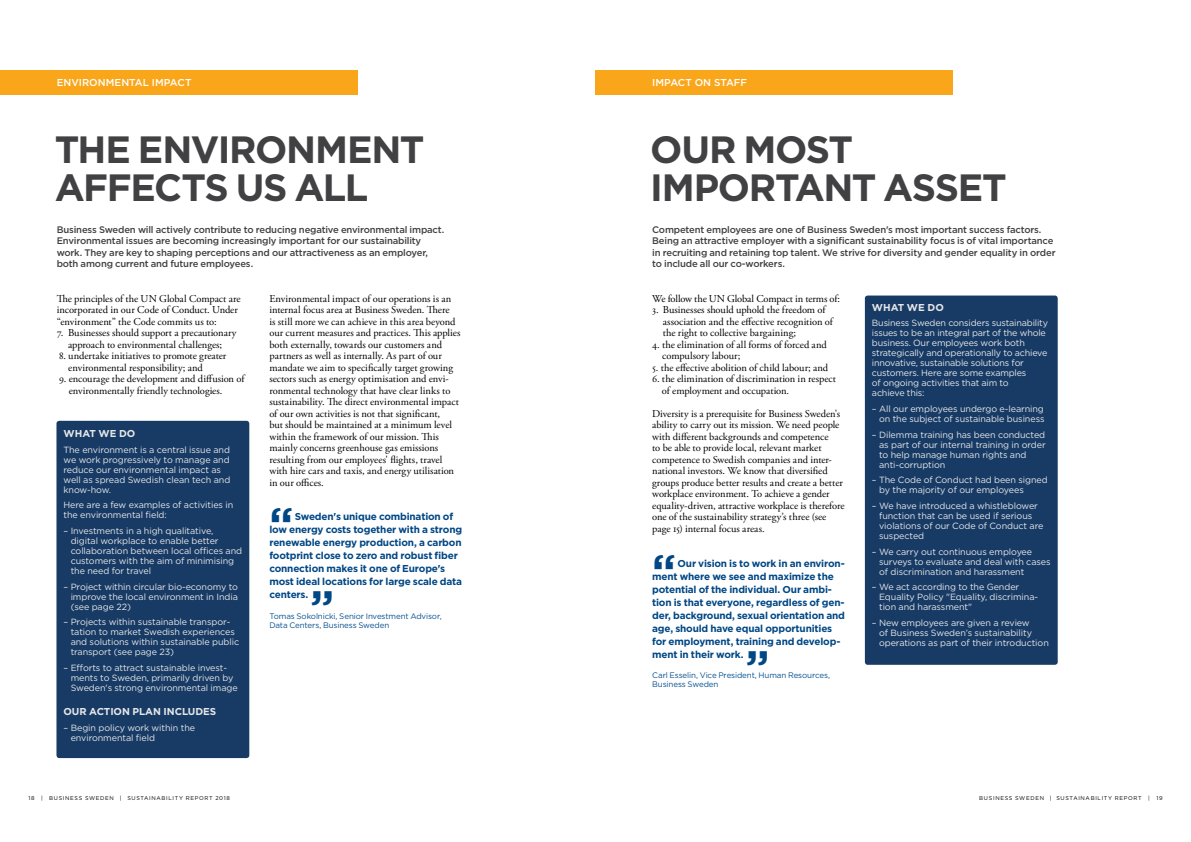
<style>
.page{position:relative;width:1191px;height:842px;background:#fff}
.page>*{position:absolute;margin:0;border:0;box-sizing:border-box;transform-origin:0 0}
.t1{font:700 44px "Gotham";color:#004785}
.t2{font:700 38px/38px "Gotham";letter-spacing:-.035em;color:#414042}
.t3{font:10.5px/11.5px "Adobe Garamond Pro";color:#000}
.t4{font:10.5px "Adobe Garamond Pro";letter-spacing:-.02em;color:#000}
.t5{font:700 10px/13px "Gotham";letter-spacing:-.02em;color:#004785}
.t6{font:700 10px "Gotham";letter-spacing:-.01em;color:#e6e7e8}
.t7{font:500 10px "Gotham";color:#fff}
.t8{font:500 9.5px/11.5px "Gotham";letter-spacing:-.02em;color:#414042}
.t9{font:9px/10px "Gotham";letter-spacing:-.01em;color:#e6e7e8}
.t10{font:8px/9px "Gotham";letter-spacing:-.015em;color:#07518e}
.t11{font:5.5px "Gotham";letter-spacing:.12em;color:#000}
</style>
<div class="page">
<div style="left:57px;top:71px;width:300px;height:24px;background:#faa61a"></div>
<div style="left:0;top:71px;width:57px;height:24px;background:#faa61a"></div>
<div style="left:56px;top:421px;width:193px;height:337px;background:#183b66;border-radius:3px"></div>
<div style="left:865px;top:296px;width:192px;height:369px;background:#183b66;border-radius:3px"></div>
<div style="left:652px;top:71px;width:300px;height:24px;background:#faa61a"></div>
<div style="left:595px;top:71px;width:57px;height:24px;background:#faa61a"></div>
<p class="t7" style="left:57px;top:76px;width:136px">ENVIRONMENTAL IMPACT</p>
<p class="t7" style="left:652px;top:76px;width:96px">IMPACT ON STAFF</p>
<h2 class="t2" style="left:55px;top:130px;width:371px">THE ENVIRONMENT<br>AFFECTS US ALL</h2>
<h2 class="t2" style="left:650px;top:130px;width:358px">OUR MOST<br>IMPORTANT ASSET</h2>
<p class="t8" style="left:652px;top:224px;width:405px">Competent employees are one of Business Sweden's most important success factors.<br>Being an attractive employer with a significant sustainability focus is of vital importance in recruiting and retaining top talent. We strive for diversity and gender equality in order to include all our co-workers.</p>
<p class="t6" style="left:872px;top:300px;width:73px">WHAT WE DO</p>
<p class="t9" style="left:872px;top:318px;width:178px">Business Sweden considers sustainability issues to be an integral part of the whole business. Our employees work both strategically and operationally to achieve innovative, sustainable solutions for customers. Here are some examples<br>of ongoing activities that aim to<br>achieve this:</p>
<p class="t9" style="left:872px;top:404px;width:174px;text-align:right">– All our employees undergo e-learning on the subject of sustainable business</p>
<p class="t9" style="left:879px;top:429px;width:168px;text-indent:-7px">– Dilemma training has been conducted as part of our internal training in order to help manage human rights and anti-corruption</p>
<p class="t9" style="left:879px;top:475px;width:170px;text-indent:-7px">– The Code of Conduct had been signed by the majority of our employees</p>
<p class="t9" style="left:879px;top:501px;width:166px;text-indent:-7px">– We have introduced a whistleblower function that can be used if serious violations of our Code of Conduct are suspected</p>
<p class="t9" style="left:879px;top:546px;width:173px;text-indent:-7px">– We carry out continuous employee surveys to evaluate and deal with cases of discrimination and harassment</p>
<p class="t9" style="left:879px;top:582px;width:160px;text-indent:-7px">– We act according to the Gender<br>Equality Policy "Equality, discrimina&shy;tion and harassment"</p>
<p class="t9" style="left:879px;top:618px;width:171px;text-indent:-7px">– New employees are given a review<br>of Business Sweden’s sustainability operations as part of their introduction</p>
<p class="t8" style="left:57px;top:224px;width:389px">Business Sweden will actively contribute to reducing negative environmental impact.<br>Environmental issues are becoming increasingly important for our sustainability work. They are key to shaping perceptions and our attractiveness as an employer, both among current and future employees.</p>
<p class="t3" style="left:269px;top:293px;width:192px">Environmental impact of our operations is an internal focus area at Business Sweden. There<br>is still more we can achieve in this area beyond our current measures and practices. This applies both externally, towards our customers and partners as well as internally. As part of our mandate we aim to specifically target growing sectors such as energy optimisation and envi&shy;ronmental technology that have clear links to sustainability. The direct environmental impact of our own activities is not that significant,<br>but should be maintained at a minimum level within the framework of our mission. This mainly concerns greenhouse gas emissions resulting from our employees' flights, travel with hire cars and taxis, and energy utilisation in our offices.</p>
<p class="t4" style="left:652px;top:292px;width:189px">We follow the UN Global Compact in terms of:</p>
<p class="t3" style="left:57px;top:293px;width:185px">The principles of the UN Global Compact are incorporated in our Code of Conduct. Under “environment” the Code commits us to:</p>
<p class="t3" style="left:57px;top:328px;width:181px;text-align:center">7. Businesses should support a precautionary approach to environmental challenges;</p>
<p class="t3" style="left:68px;top:351px;width:160px;text-indent:-9px">8. undertake initiatives to promote greater environmental responsibility; and</p>
<p class="t3" style="left:69px;top:374px;width:177px;text-indent:-10px">9. encourage the development and diffusion of environmentally friendly technologies.</p>
<p class="t3" style="left:663px;top:305px;width:171px;text-indent:-11px">3. Businesses should uphold the freedom of association and the effective recognition of the right to collective bargaining;</p>
<p class="t3" style="left:662px;top:339px;width:166px;text-indent:-10px">4. the elimination of all forms of forced and compulsory labour;</p>
<p class="t3" style="left:652px;top:362px;width:178px">5. the effective abolition of child labour; and</p>
<p class="t3" style="left:662px;top:374px;width:176px;text-indent:-10px">6. the elimination of discrimination in respect of employment and occupation.</p>
<p class="t3" style="left:652px;top:408px;width:194px">Diversity is a prerequisite for Business Sweden's ability to carry out its mission. We need people with different backgrounds and competence<br>to be able to provide local, relevant market competence to Swedish companies and inter&shy;national investors. We know that diversified groups produce better results and create a better workplace environment. To achieve a gender equality-driven, attractive workplace is therefore one of the sustainability strategy’s three (see page 15) internal focus areas.</p>
<p class="t6" style="left:64px;top:427px;width:73px">WHAT WE DO</p>
<p class="t9" style="left:64px;top:444px;width:168px">The environment is a central issue and we work progressively to manage and reduce our environmental impact as well as spread Swedish clean tech and know-how.</p>
<p class="t9" style="left:64px;top:500px;width:171px">Here are a few examples of activities in the environmental field:</p>
<p class="t9" style="left:71px;top:525px;width:173px;text-indent:-7px">– Investments in a high qualitative, digital workplace to enable better collaboration between local offices and customers with the aim of minimising the need for travel</p>
<p class="t9" style="left:71px;top:581px;width:169px;text-align:justify;text-indent:-7px">– Project within circular bio-economy to improve the local environment in India (see page 22)</p>
<p class="t9" style="left:71px;top:617px;width:170px;text-indent:-7px">– Projects within sustainable transpor&shy;tation to market Swedish experiences and solutions within sustainable public transport (see page 23)</p>
<p class="t9" style="left:71px;top:662px;width:168px;text-indent:-7px">– Efforts to attract sustainable invest&shy;ments to Sweden, primarily driven by<br>Sweden's strong environmental image</p>
<p class="t6" style="left:64px;top:705px;width:154px">OUR ACTION PLAN INCLUDES</p>
<p class="t9" style="left:71px;top:722px;width:126px;text-indent:-7px">– Begin policy work within the environmental field</p>
<h1 class="t1" style="left:269px;top:495px;width:25px">“</h1>
<p class="t5" style="left:269px;top:510px;width:194px;text-indent:25px">Sweden's unique combination of low energy costs together with a strong renewable energy production, a carbon footprint close to zero and robust fiber connection makes it one of Europe's most ideal locations for large scale data centers.</p>
<p class="t10" style="left:269px;top:611px;width:174px">Tomas Sokolnicki, Senior Investment Advisor,<br>Data Centers, Business Sweden</p>
<h1 class="t1" style="left:652px;top:541px;width:25px">“</h1>
<p class="t5" style="left:652px;top:557px;width:194px;text-indent:25px">Our vision is to work in an environ&shy;ment where we see and maximize the potential of the individual. Our ambi&shy;tion is that everyone, regardless of gen&shy;der, background, sexual orientation and age, should have equal opportunities for employment, training and develop&shy;ment in their work.</p>
<p class="t10" style="left:652px;top:671px;width:179px">Carl Esselin, Vice President, Human Resources,<br>Business Sweden</p>
<h1 class="t1" style="left:310px;top:578px;width:25px">”</h1>
<h1 class="t1" style="left:745px;top:637px;width:25px">”</h1>
<p class="t11" style="left:28px;top:794px;width:203px">18 | BUSINESS SWEDEN | SUSTAINABILITY REPORT 2018</p>
<p class="t11" style="left:979px;top:794px;width:185px">BUSINESS SWEDEN | SUSTAINABILITY REPORT | 19</p>
</div>
